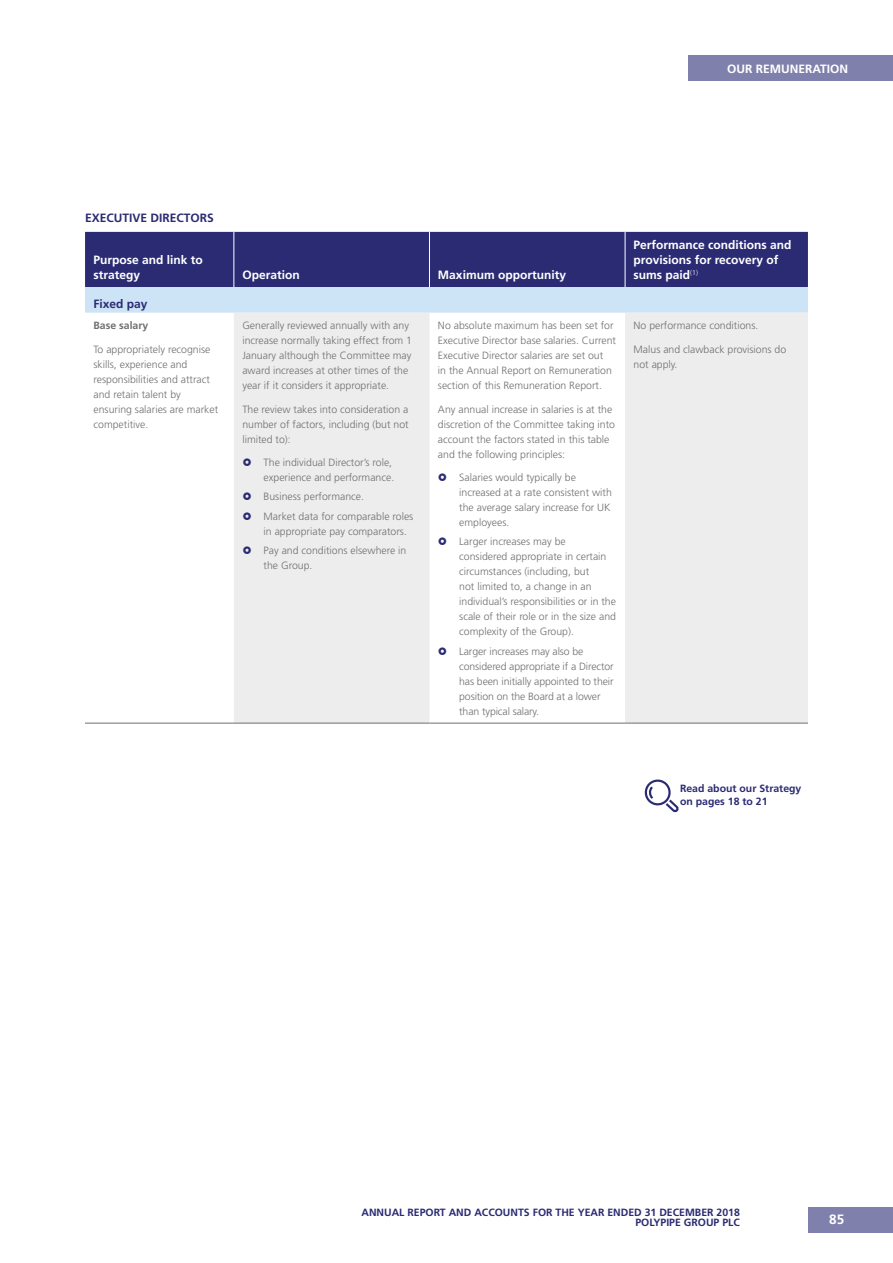
<style>
.page{position:relative;width:893px;height:1263px;background:#fff}
.page>*{position:absolute;margin:0;border:0;box-sizing:border-box;transform-origin:0 0}
.t1{font:700 13.5px "Frutiger LT Std";color:#fff}
.t2{font:700 12px/15px "Frutiger LT Std";color:#fff}
.t3{font:700 12px "Frutiger LT Std";color:#2b2b74}
.t4{font:300 10.5px/15px "Frutiger LT Std";color:#706f6f}
.t5{font:700 10.5px/10.5px "Frutiger LT Std";color:#2b2b74;text-align:right}
.t6{font:700 10.5px "Frutiger LT Std";color:#706f6f}
</style>
<div class="page">
<svg style="left:85px;top:232px;width:723px;height:81px;background:#5f669d"></svg>
<svg style="left:234px;top:313px;width:574px;height:410px;fill:#ededed"></svg>
<hr style="left:85px;top:723px;width:149px;height:1px;background:#706f6f">
<hr style="left:429px;top:723px;width:196px;height:1px;background:#706f6f">
<hr style="left:234px;top:723px;width:195px;height:1px;background:#706f6f">
<hr style="left:625px;top:723px;width:183px;height:1px;background:#706f6f">
<hr style="left:233px;top:232px;width:1px;height:55px;background:#fff">
<hr style="left:429px;top:232px;width:1px;height:55px;background:#fff">
<hr style="left:625px;top:232px;width:1px;height:55px;background:#fff">
<svg style="left:645px;top:779px;width:34px;height:33px"></svg>
<div style="left:808px;top:1208px;width:85px;height:25px;background:#8080ac"></div>
<div style="left:689px;top:55px;width:204px;height:26px;background:#8080ac"></div>
<svg style="left:243px;top:458px;width:8px;height:8px"></svg>
<svg style="left:243px;top:493px;width:8px;height:7px"></svg>
<svg style="left:243px;top:512px;width:8px;height:8px"></svg>
<svg style="left:243px;top:546px;width:8px;height:8px"></svg>
<svg style="left:439px;top:473px;width:7px;height:8px"></svg>
<svg style="left:439px;top:538px;width:7px;height:7px"></svg>
<svg style="left:439px;top:647px;width:7px;height:8px"></svg>
<p class="t2" style="left:727px;top:61px;width:123px">OUR REMUNERATION</p>
<p class="t3" style="left:85px;top:210px;width:130px">EXECUTIVE DIRECTORS</p>
<p class="t2" style="left:94px;top:252px;width:111px">Purpose and link to strategy</p>
<p class="t3" style="left:94px;top:297px;width:56px">Fixed pay</p>
<p class="t6" style="left:94px;top:319px;width:56px">Base salary</p>
<p class="t4" style="left:94px;top:342px;width:126px">To appropriately recognise skills, experience and responsibilities and attract and retain talent by ensuring salaries are market competitive.</p>
<p class="t2" style="left:242px;top:267px;width:59px">Operation</p>
<p class="t2" style="left:438px;top:267px;width:130px">Maximum opportunity</p>
<p class="t4" style="left:242px;top:318px;width:171px">Generally reviewed annually with any increase normally taking effect from 1<br>January although the Committee may award increases at other times of the year if it considers it appropriate.</p>
<p class="t4" style="left:242px;top:402px;width:168px;text-align:justify">The review takes into consideration a number of factors, including (but not limited to):</p>
<p class="t4" style="left:264px;top:455px;width:132px">The individual Director’s role, experience and performance.</p>
<p class="t4" style="left:264px;top:487px;width:151px;line-height:19.2px">Business performance.<br>Market data for comparable roles</p>
<p class="t4" style="left:264px;top:522px;width:145px;line-height:19.2px">in appropriate pay comparators.<br>Pay and conditions elsewhere in</p>
<p class="t4" style="left:264px;top:558px;width:50px">the Group.</p>
<p class="t4" style="left:438px;top:318px;width:180px">No absolute maximum has been set for Executive Director base salaries. Current Executive Director salaries are set out<br>in the Annual Report on Remuneration section of this Remuneration Report.</p>
<p class="t4" style="left:438px;top:402px;width:179px">Any annual increase in salaries is at the discretion of the Committee taking into account the factors stated in this table and the following principles:</p>
<p class="t4" style="left:459px;top:470px;width:154px">Salaries would typically be increased at a rate consistent with the average salary increase for UK employees.</p>
<p class="t4" style="left:459px;top:534px;width:158px">Larger increases may be considered appropriate in certain circumstances (including, but<br>not limited to, a change in an individual’s responsibilities or in the scale of their role or in the size and complexity of the Group).</p>
<p class="t4" style="left:459px;top:644px;width:156px">Larger increases may also be considered appropriate if a Director has been initially appointed to their position on the Board at a lower than typical salary.</p>
<p class="t2" style="left:634px;top:237px;width:160px">Performance conditions and provisions for recovery of sums paid<sup>(1)</sup></p>
<p class="t4" style="left:634px;top:318px;width:126px">No performance conditions.</p>
<p class="t4" style="left:634px;top:342px;width:154px">Malus and clawback provisions do not apply.</p>
<p class="t5" style="left:680px;top:781px;width:123px;line-height:13.5px;text-align:left">Read about our Strategy on pages 18 to 21</p>
<p class="t5" style="left:361px;top:1207px;width:380px">ANNUAL REPORT AND ACCOUNTS FOR THE YEAR ENDED 31 DECEMBER 2018<br>POLYPIPE GROUP PLC</p>
<p class="t1" style="left:829px;top:1211px;width:17px">85</p>
</div>
